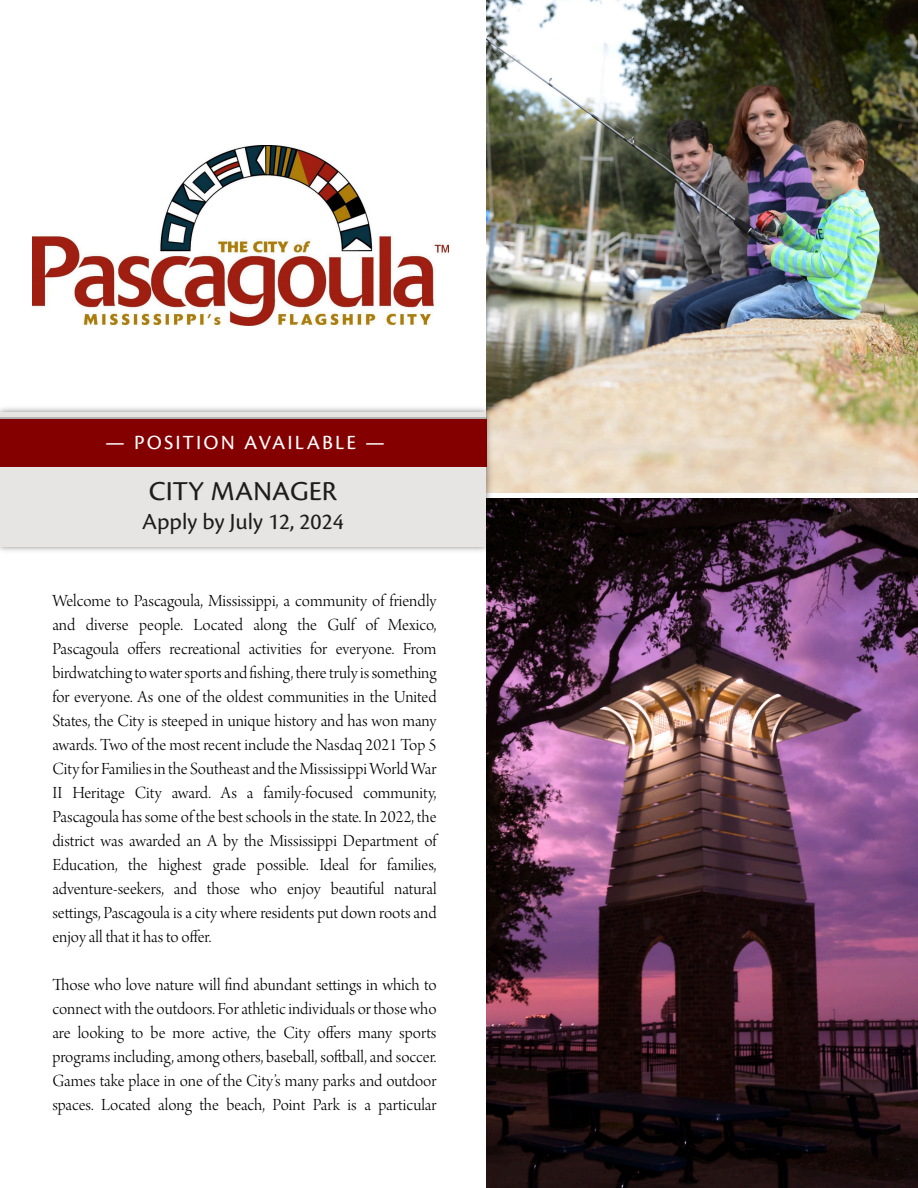
<style>
.page{position:relative;width:918px;height:1188px;background:#fff}
.page>*{position:absolute;margin:0;border:0;box-sizing:border-box;transform-origin:0 0}
.t1{font:28.5px "Cronos Pro Capt";color:#1e1d1c}
.t2{font:24px "Cronos Pro";color:#1e1d1c}
.t3{font:21px "Cronos Pro Capt";letter-spacing:.1em;color:#fff}
.t4{font:18px/24px "Arno Pro Light Display";color:#000;text-align:justify}
</style>
<div class="page">
<img style="left:487px;top:499px;width:430px;height:689px">
<img style="left:486px;top:0;width:432px;height:492px">
<img style="left:0;top:404px;width:494px;height:151px">
<div style="left:0;top:412px;width:486px;height:134px;background:#e6e5e4"></div>
<div style="left:0;top:419px;width:486px;height:48px;background:#840000"></div>
<img style="left:32px;top:145px;width:417px;height:180px">
<p class="t3" style="left:105px;top:432px;width:281px">— POSITION AVAILABLE —</p>
<h1 class="t1" style="left:149px;top:478px;width:190px">CITY MANAGER</h1>
<h2 class="t2" style="left:142px;top:510px;width:203px">Apply by July 12, 2024</h2>
<p class="t4" style="left:52px;top:591px;width:386px">Welcome to Pascagoula, Mississippi, a community of friendly and diverse people. Located along the Gulf of Mexico, Pascagoula offers recreational activities for everyone. From birdwatching to water sports and fishing, there truly is something for everyone. As one of the oldest communities in the United States, the City is steeped in unique history and has won many awards. Two of the most recent include the Nasdaq 2021 Top 5<br>City for Families in the Southeast and the Mississippi World War II Heritage City award. As a family-focused community, Pascagoula has some of the best schools in the state. In 2022, the district was awarded an A by the Mississippi Department of Education, the highest grade possible. Ideal for families, adventure-seekers, and those who enjoy beautiful natural settings, Pascagoula is a city where residents put down roots and enjoy all that it has to offer.</p>
<p class="t4" style="left:52px;top:975px;width:386px">Those who love nature will find abundant settings in which to connect with the outdoors. For athletic individuals or those who are looking to be more active, the City offers many sports programs including, among others, baseball, softball, and soccer.<br>Games take place in one of the City’s many parks and outdoor spaces. Located along the beach, Point Park is a particular</p>
</div>
